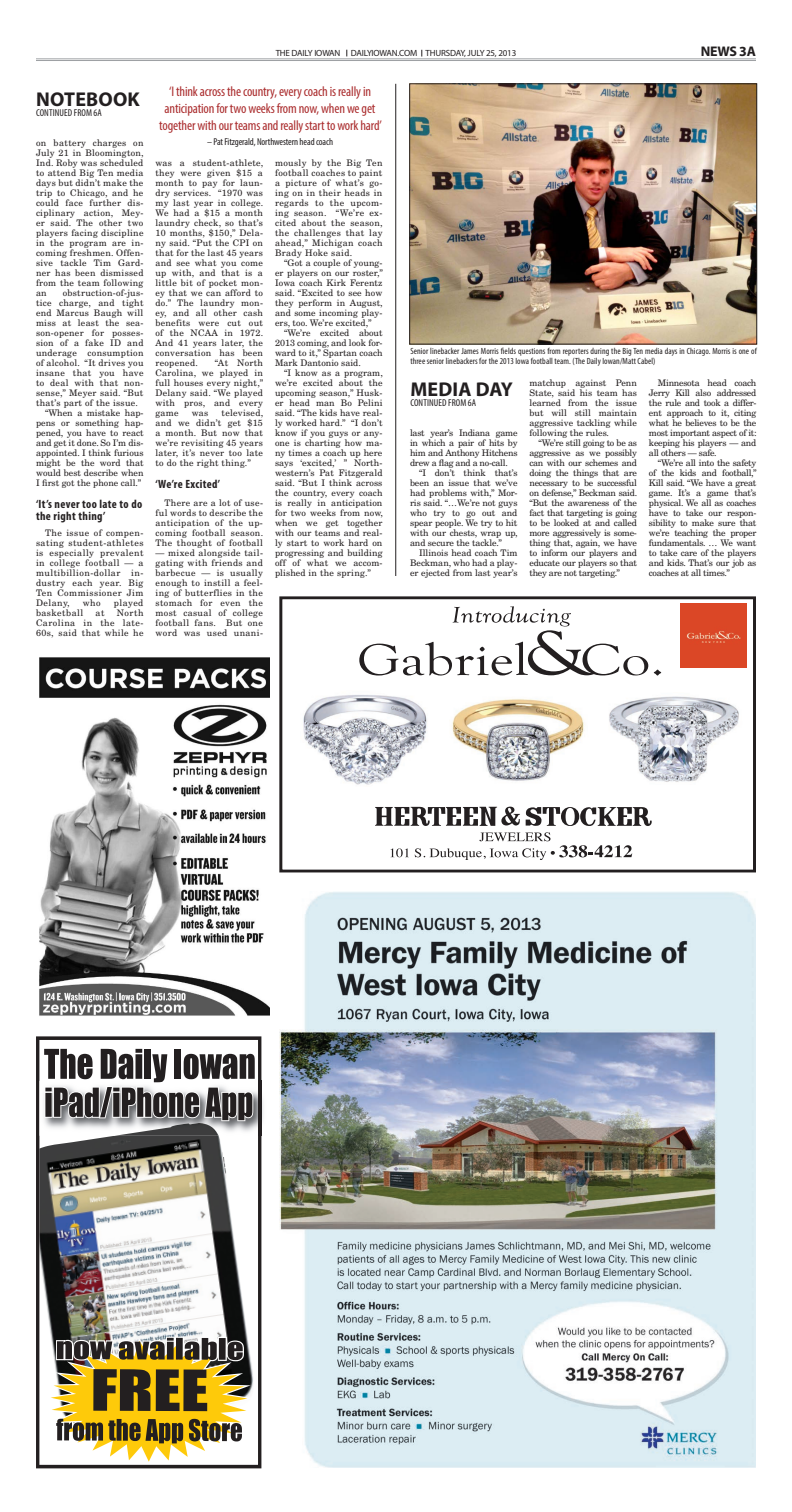
<style>
.page{position:relative;width:792px;height:1512px;background:#fff}
.page>*{position:absolute;margin:0;border:0;box-sizing:border-box;transform-origin:0 0}
.t1{font:700 20px "Myriad Pro";letter-spacing:.01em;color:#231f20}
.t2{font:condensed 14px/16.8px "Myriad Pro";letter-spacing:-.01em;color:#aa2c2d;text-align:center}
.t3{font:700 14px "Myriad Pro";letter-spacing:-.02em;color:#231f20}
.t4{font:700 condensed 12px/12px "Myriad Pro";letter-spacing:.03em;color:#231f20}
.t5{font:condensed 10px "Myriad Pro";color:#231f20}
.t6{font:9px/10px "New Century Schlbk";letter-spacing:.03em;color:#231f20;text-align:justify}
.t7{font:condensed 9px/10px "Myriad Pro";letter-spacing:.01em;color:#231f20}
.t8{font:9px "New Century Schlbk";color:#231f20}
.t9{font:9px "Myriad Pro";letter-spacing:-.02em;color:#231f20}
.t10{font:9px "New Century Schlbk";letter-spacing:.05em;color:#231f20}
</style>
<div class="page">
<hr style="left:36px;top:59px;width:720px;height:1px;background:#9ea1a4">
<hr style="left:36px;top:60px;width:720px;height:1px;background:#9ea1a4">
<img style="left:279px;top:892px;width:477px;height:575px">
<div style="left:279px;top:596px;width:477px;height:276px;border:3px solid #231f20"></div>
<svg style="left:375px;top:807px;width:277px;height:53px"></svg>
<img style="left:452px;top:699px;width:132px;height:82px">
<img style="left:303px;top:695px;width:124px;height:90px">
<img style="left:609px;top:696px;width:130px;height:86px">
<img style="left:680px;top:604px;width:67px;height:63px">
<svg style="left:359px;top:606px;width:289px;height:70px"></svg>
<svg style="left:654px;top:670px;width:7px;height:6px"></svg>
<img style="left:36px;top:1036px;width:225px;height:432px">
<svg style="left:44px;top:1337px;width:210px;height:127px"></svg>
<img style="left:40px;top:1081px;width:223px;height:55px">
<img style="left:115px;top:1123px;width:104px;height:13px">
<img style="left:258px;top:1081px;width:3px;height:55px">
<svg style="left:43px;top:1048px;width:213px;height:73px"></svg>
<img style="left:39px;top:657px;width:230px;height:359px">
<hr style="left:396px;top:84px;width:1px;height:492px;background:#231f20">
<img style="left:411px;top:86px;width:344px;height:256px">
<div style="left:409px;top:84px;width:348px;height:260px;border:1px solid #231f20"></div>
<h1 class="t1" style="left:36px;top:86px;width:105px">NOTEBOOK</h1>
<p class="t5" style="left:36px;top:107px;width:67px">Continued from 6A</p>
<p class="t6" style="left:36px;top:138px;width:109px">on battery charges on July 21 in Bloomington, Ind. Roby was scheduled to attend Big Ten media days but didn’t make the trip to Chicago, and he could face further dis&shy;ciplinary action, Mey&shy;er said. The other two players facing discipline in the program are in&shy;coming freshmen. Offen&shy;sive tackle Tim Gard&shy;ner has been dismissed from the team following an</p>
<p class="t6" style="left:63px;top:288px;width:82px">obstruction-of-jus-</p>
<p class="t6" style="left:36px;top:298px;width:109px">tice charge, and tight</p>
<p class="t6" style="left:36px;top:308px;width:109px">end Marcus Baugh will</p>
<p class="t6" style="left:36px;top:318px;width:109px">miss at least the sea-</p>
<p class="t6" style="left:36px;top:328px;width:109px">son-opener for posses-</p>
<p class="t6" style="left:36px;top:338px;width:109px">sion of a fake ID and</p>
<p class="t6" style="left:36px;top:348px;width:109px">underage consumption</p>
<p class="t6" style="left:36px;top:358px;width:109px">of alcohol. “It drives you</p>
<p class="t6" style="left:36px;top:368px;width:109px">insane that you have</p>
<p class="t6" style="left:36px;top:378px;width:109px">to deal with that non-</p>
<p class="t6" style="left:36px;top:388px;width:109px">sense,” Meyer said. “But</p>
<p class="t6" style="left:36px;top:398px;width:103px">that’s part of the issue.</p>
<p class="t8" style="left:45px;top:407px;width:100px">“When a mistake hap-</p>
<p class="t8" style="left:36px;top:417px;width:109px">pens or something hap-</p>
<p class="t8" style="left:36px;top:427px;width:109px">pened, you have to react</p>
<p class="t8" style="left:36px;top:437px;width:109px">and get it done. So I’m dis-</p>
<p class="t8" style="left:36px;top:447px;width:109px">appointed. I think furious</p>
<p class="t8" style="left:36px;top:457px;width:109px">might be the word that</p>
<p class="t8" style="left:36px;top:467px;width:109px">would best describe when</p>
<p class="t8" style="left:36px;top:477px;width:107px">I first got the phone call.”</p>
<h3 class="t4" style="left:36px;top:498px;width:108px">‘It’s never too late to do the right thing’</h3>
<p class="t6" style="left:36px;top:528px;width:109px;text-indent:9px">The issue of compen&shy;sating student-athletes is especially prevalent in college football — a multibillion-dollar in&shy;dustry each year. Big Ten Commissioner Jim Delany,</p>
<p class="t6" style="left:83px;top:598px;width:19px">who</p>
<p class="t6" style="left:114px;top:598px;width:31px">played</p>
<p class="t10" style="left:36px;top:607px;width:49px">basketball</p>
<p class="t6" style="left:96px;top:608px;width:10px">at</p>
<p class="t6" style="left:36px;top:608px;width:109px;text-indent:81px">North Carolina in the late-60s, said that while he</p>
<p class="t9" style="left:276px;top:47px;width:242px">THE DAILY IOWAN DAILYIOWAN.COM THURSDAY, JULY 25, 2013</p>
<h2 class="t3" style="left:701px;top:42px;width:57px">NEWS 3A</h2>
<h2 class="t2" style="left:159px;top:83px;width:224px">‘I think across the country, every coach is really in anticipation for two weeks from now, when we get together with our teams and really start to work hard’</h2>
<p class="t5" style="left:207px;top:135px;width:128px">– Pat Fitzgerald, Northwestern head coach</p>
<p class="t6" style="left:156px;top:158px;width:109px">was a student-athlete, they were given $15 a month to pay for laun&shy;dry services. “1970 was my last year in college.<br>We had a $15 a month laundry check, so that’s 10 months, $150,” Dela&shy;ny said. “Put the CPI on that for the last 45 years and see what you come up with, and that is a little bit of pocket mon&shy;ey that we can afford to do.” The laundry mon&shy;ey, and all other cash benefits were cut out of the NCAA in 1972.<br>And 41 years later, the conversation has been reopened.</p>
<p class="t6" style="left:156px;top:358px;width:109px;text-indent:59px">“At North Carolina, we played in full houses every night,” Delany said. “We played with pros, and every game</p>
<p class="t6" style="left:156px;top:408px;width:109px;text-indent:66px">televised, and we didn’t get $15 a month. But now that we’re revisiting 45 years later, it’s never too late to do the right thing.”</p>
<h3 class="t4" style="left:156px;top:478px;width:66px">‘We’re Excited’</h3>
<p class="t6" style="left:156px;top:498px;width:109px;text-indent:9px">There are a lot of use&shy;ful words to describe the anticipation of the up&shy;coming football season.<br>The thought of football</p>
<p class="t6" style="left:156px;top:548px;width:109px">— mixed alongside tail&shy;gating with friends and barbecue — is usually enough to instill a feel&shy;ing of butterflies in the stomach for even the most casual of college football fans. But one word was used unani-</p>
<p class="t6" style="left:192px;top:408px;width:18px">was</p>
<p class="t6" style="left:275px;top:158px;width:109px">mously by the Big Ten football coaches to paint a picture of what’s go&shy;ing on in their heads in regards to the upcom&shy;ing season. “We’re ex&shy;cited about the season, the challenges that lay ahead,” Michigan coach Brady Hoke said.</p>
<p class="t6" style="left:275px;top:258px;width:109px;text-indent:9px">“Got a couple of young&shy;er players on our roster,” Iowa coach Kirk Ferentz said. “Excited to see how they perform in August, and some incoming play&shy;ers, too. We’re excited,”</p>
<p class="t6" style="left:275px;top:328px;width:109px;text-indent:9px">“We’re excited about 2013 coming, and look for&shy;ward to it,” Spartan coach Mark Dantonio said.</p>
<p class="t6" style="left:275px;top:368px;width:109px;text-indent:9px">“I know as a program, we’re excited about the upcoming season,” Husk&shy;er head man Bo Pelini said. “The kids have real&shy;ly worked hard.” “I don’t know if you guys or any&shy;one is charting how ma&shy;ny times a coach up here says ‘excited,’ ” North&shy;western’s Pat Fitzgerald said. “But I think across the country, every coach is really in anticipation for two weeks from now, when we get together with our teams and real&shy;ly start to work hard on progressing and building off of what we accom&shy;plished in the spring.”</p>
<p class="t7" style="left:410px;top:346px;width:348px">Senior linebacker James Morris fields questions from reporters during the Big Ten media days in Chicago. Morris is one of three senior linebackers for the 2013 Iowa football team. (The Daily Iowan/Matt Cabel)</p>
<h1 class="t1" style="left:411px;top:376px;width:104px">MEDIA DAY</h1>
<p class="t5" style="left:410px;top:397px;width:67px">Continued from 6A</p>
<p class="t6" style="left:410px;top:428px;width:109px">last year’s Indiana game in which a pair of hits by him and Anthony Hitchens drew a flag and a no-call.</p>
<p class="t6" style="left:410px;top:468px;width:109px;text-indent:9px">“I don’t think that’s been an issue that we’ve had problems with,” Mor&shy;ris said. “…We’re not guys who try to go out and spear people. We try to hit with our chests, wrap up, and secure the tackle.”</p>
<p class="t6" style="left:410px;top:548px;width:109px;text-indent:9px">Illinois head coach Tim Beckman, who had a play&shy;er ejected from last year’s</p>
<p class="t6" style="left:529px;top:378px;width:109px">matchup against Penn State, said his team has learned from the issue but will still maintain aggressive tackling while following the rules.</p>
<p class="t6" style="left:529px;top:438px;width:109px;text-indent:9px">“We’re still going to be as aggressive as we possibly can with our schemes and doing the things that are necessary to be successful on defense,” Beckman said. “But the awareness of the fact that targeting is going to be looked at and called more aggressively is some&shy;thing that, again, we have to inform our players and educate our players so that they are not targeting.”</p>
<p class="t6" style="left:649px;top:378px;width:109px;text-indent:9px">Minnesota head coach Jerry Kill also addressed the rule and took a differ&shy;ent approach to it, citing what he believes to be the most important aspect of it: keeping his players — and all others — safe.</p>
<p class="t6" style="left:649px;top:458px;width:109px;text-indent:9px">“We’re all into the safety of the kids and football,” Kill said. “We have a great game. It’s a game that’s physical. We all as coaches have to take our respon&shy;sibility to make sure that we’re teaching the proper fundamentals. … We want to take care of the players and kids. That’s our job as coaches at all times.”</p>
</div>
